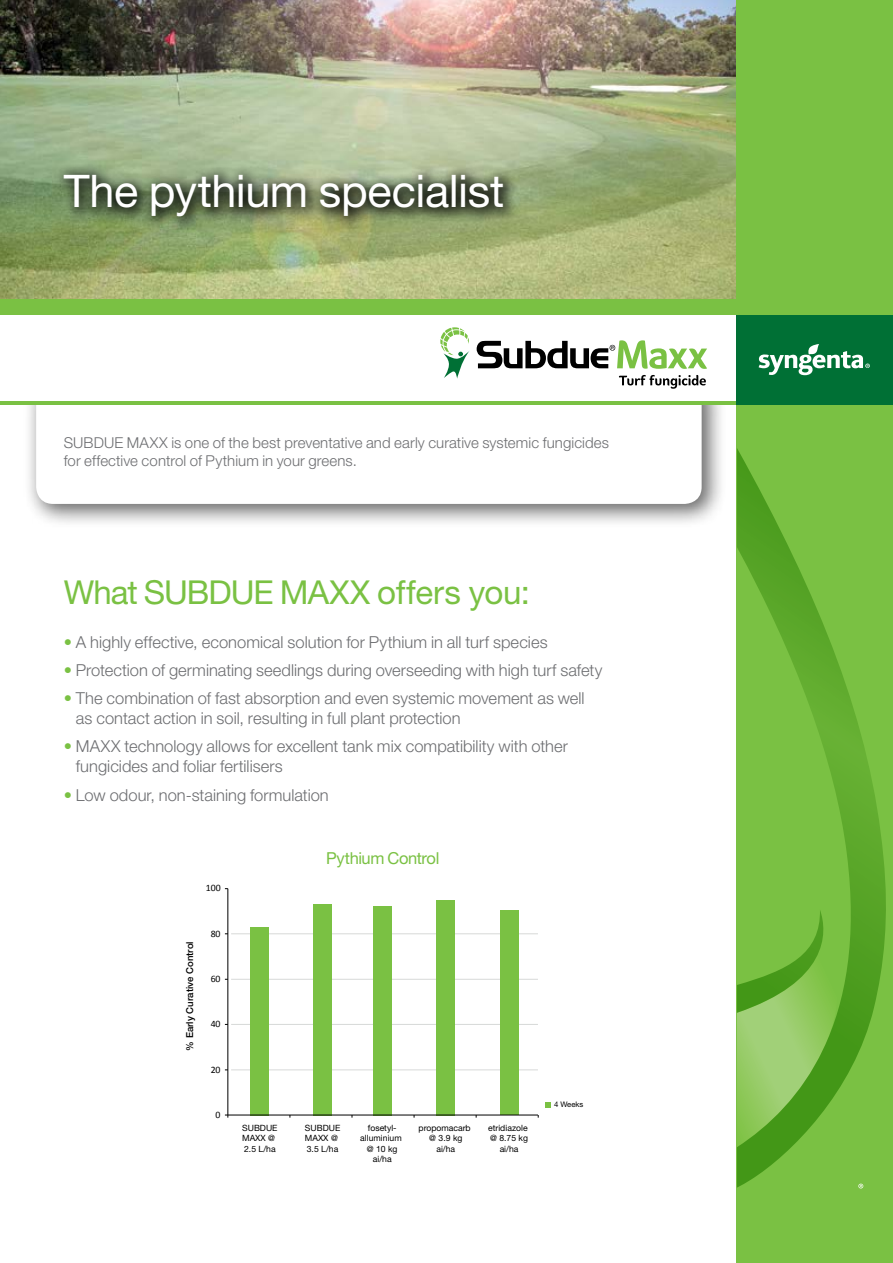
<style>
.page{position:relative;width:893px;height:1263px;background:#fff}
.page>*{position:absolute;margin:0;border:0;box-sizing:border-box;transform-origin:0 0}
.t1{font:45px "Helvetica Neue";letter-spacing:-.01em;color:#fff}
.t2{font:33px "Helvetica Neue";letter-spacing:-.025em;color:#7ac143}
.t3{font:300 16.5px/19.8px "Helvetica Neue";color:#6d6e71}
.t4{font:16.5px "Helvetica Neue";letter-spacing:-.025em;color:#7ac143}
.t5{font:300 15px/18px "Helvetica Neue";letter-spacing:.005em;color:#6d6e71}
.t6{font:9.75px "Calibri";color:#000}
.t7{font:500 9.6px "Helvetica Neue";color:#000}
.t8{font:8.7px/10.4px "Helvetica Neue";color:#000;text-align:center}
.t9{font:7.65px "Helvetica Neue";color:#000}
.s1{color:#7ac143}
</style>
<div class="page">
<img style="left:0;top:0;width:737px;height:299px">
<div style="left:23px;top:366px;width:703px;height:163px;background:#000;opacity:.6"></div>
<div style="left:36px;top:380px;width:666px;height:124px;background:#fff;border-radius:17px"></div>
<div style="left:53px;top:163px;width:467px;height:70px;background:#000;opacity:.8"></div>
<svg style="left:545px;top:1102px;width:5px;height:5px"></svg>
<hr style="left:231px;top:1069px;width:307px;height:1px;background:#d7d9d8">
<hr style="left:231px;top:1024px;width:307px;height:1px;background:#d7d9d8">
<hr style="left:231px;top:979px;width:307px;height:1px;background:#d7d9d8">
<hr style="left:231px;top:933px;width:307px;height:1px;background:#d7d9d8">
<div style="left:250px;top:927px;width:19px;height:188px;background:#7ac143"></div>
<div style="left:313px;top:904px;width:19px;height:211px;background:#7ac143"></div>
<div style="left:373px;top:906px;width:19px;height:209px;background:#7ac143"></div>
<div style="left:436px;top:900px;width:19px;height:215px;background:#7ac143"></div>
<div style="left:500px;top:910px;width:18px;height:205px;background:#7ac143"></div>
<hr style="left:227px;top:889px;width:1px;height:226px;background:#000">
<hr style="left:228px;top:1114px;width:310px;height:1px;background:#000">
<div style="left:737px;top:0;width:156px;height:1263px;background:#7ac143"></div>
<svg style="left:737px;top:448px;width:149px;height:740px"></svg>
<div style="left:0;top:314px;width:737px;height:91px;background:#fff"></div>
<hr style="left:0;top:402px;width:893px;height:3px;background:#7ac143">
<div style="left:737px;top:314px;width:156px;height:91px;background:#007035"></div>
<div style="left:0;top:299px;width:893px;height:15px;background:#7ac143"></div>
<svg style="left:759px;top:344px;width:111px;height:31px"></svg>
<svg style="left:858px;top:1184px;width:5px;height:4px"></svg>
<svg style="left:440px;top:327px;width:29px;height:52px"></svg>
<svg style="left:477px;top:340px;width:230px;height:29px"></svg>
<svg style="left:619px;top:375px;width:87px;height:14px"></svg>
<h1 class="t1" style="left:64px;top:164px;width:442px">The pythium specialist</h1>
<p class="t5" style="left:64px;top:433px;width:547px">SUBDUE MAXX is one of the best preventative and early curative systemic fungicides for effective control of Pythium in your greens.</p>
<h2 class="t2" style="left:64px;top:573px;width:468px">What SUBDUE MAXX offers you:</h2>
<p class="t3" style="left:64px;top:631px;width:485px"><span class="s1">•</span> A highly effective, economical solution for Pythium in all turf species</p>
<p class="t3" style="left:64px;top:660px;width:540px"><span class="s1">•</span> Protection of germinating seedlings during overseeding with high turf safety</p>
<p class="t3" style="left:76px;top:688px;width:510px;text-indent:-12px"><span class="s1">•</span> The combination of fast absorption and even systemic movement as well as contact action in soil, resulting in full plant protection</p>
<p class="t3" style="left:76px;top:736px;width:493px;text-indent:-12px"><span class="s1">•</span> MAXX technology allows for excellent tank mix compatibility with other fungicides and foliar fertilisers</p>
<p class="t3" style="left:64px;top:784px;width:267px"><span class="s1">•</span> Low odour, non-staining formulation</p>
<p class="t6" style="left:206px;top:882px;width:16px">100</p>
<p class="t7" style="left:184px;top:1051px;width:111px;rotate:-90deg">% Early Curative Control</p>
<p class="t6" style="left:211px;top:927px;width:11px">80</p>
<p class="t6" style="left:211px;top:973px;width:11px">60</p>
<p class="t6" style="left:211px;top:1018px;width:11px">40</p>
<p class="t6" style="left:211px;top:1063px;width:11px">20</p>
<p class="t6" style="left:216px;top:1108px;width:6px">0</p>
<p class="t8" style="left:242px;top:1123px;width:37px;text-align:left">SUBDUE<br>MAXX @<br>2.5 L/ha</p>
<p class="t4" style="left:326px;top:849px;width:115px">Pythium Control</p>
<p class="t8" style="left:305px;top:1123px;width:37px;text-align:left">SUBDUE<br>MAXX @<br>3.5 L/ha</p>
<p class="t8" style="left:360px;top:1123px;width:43px">fosetyl&shy;alluminium @ 10 kg ai/ha</p>
<p class="t8" style="left:419px;top:1123px;width:54px">propomacarb @ 3.9 kg ai/ha</p>
<p class="t8" style="left:488px;top:1123px;width:41px">etridiazole @ 8.75 kg ai/ha</p>
<p class="t9" style="left:554px;top:1100px;width:31px">4 Weeks</p>
</div>
